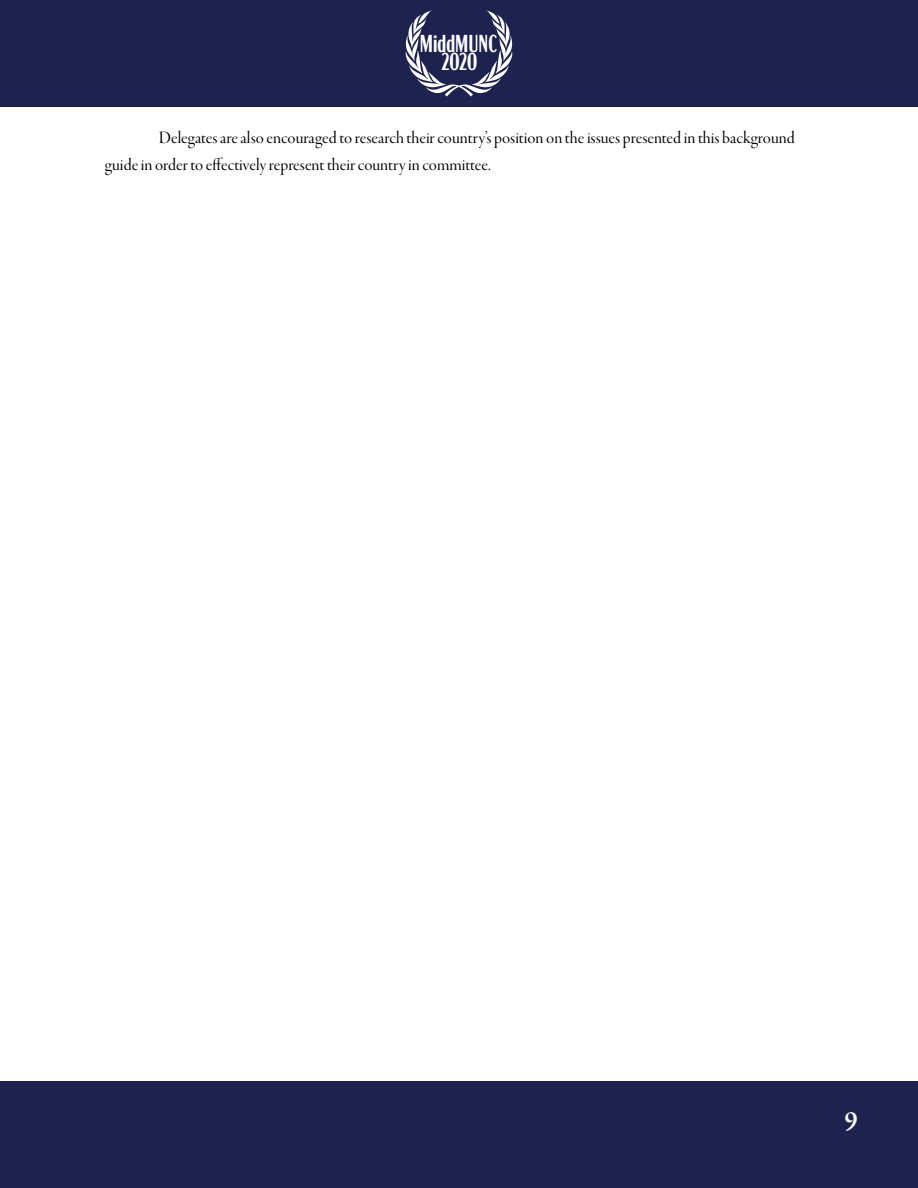
<style>
.page{position:relative;width:918px;height:1188px;background:#fff}
.page>*{position:absolute;margin:0;border:0;box-sizing:border-box;transform-origin:0 0}
.t1{font:600 27px "Garamond Premr Pro";color:#fff}
.t2{font:600 extra-condensed 24.45px/18.3px "Acme Gothic";color:#fff;text-align:center}
.t3{font:18px/27px "Garamond Premr Pro Disp";color:#000}
</style>
<div class="page">
<div style="left:0;top:0;width:918px;height:106px;background:#1d224f"></div>
<div style="left:0;top:1082px;width:918px;height:106px;background:#1d224f"></div>
<svg style="left:406px;top:10px;width:106px;height:87px"></svg>
<h2 class="t2" style="left:420px;top:32px;width:79px">MiddMUNC<br>2020</h2>
<p class="t3" style="left:105px;top:124px;width:691px;text-indent:54px">Delegates are also encouraged to research their country’s position on the issues presented in this background guide in order to effectively represent their country in committee.</p>
<h1 class="t1" style="left:845px;top:1104px;width:15px">9</h1>
</div>
